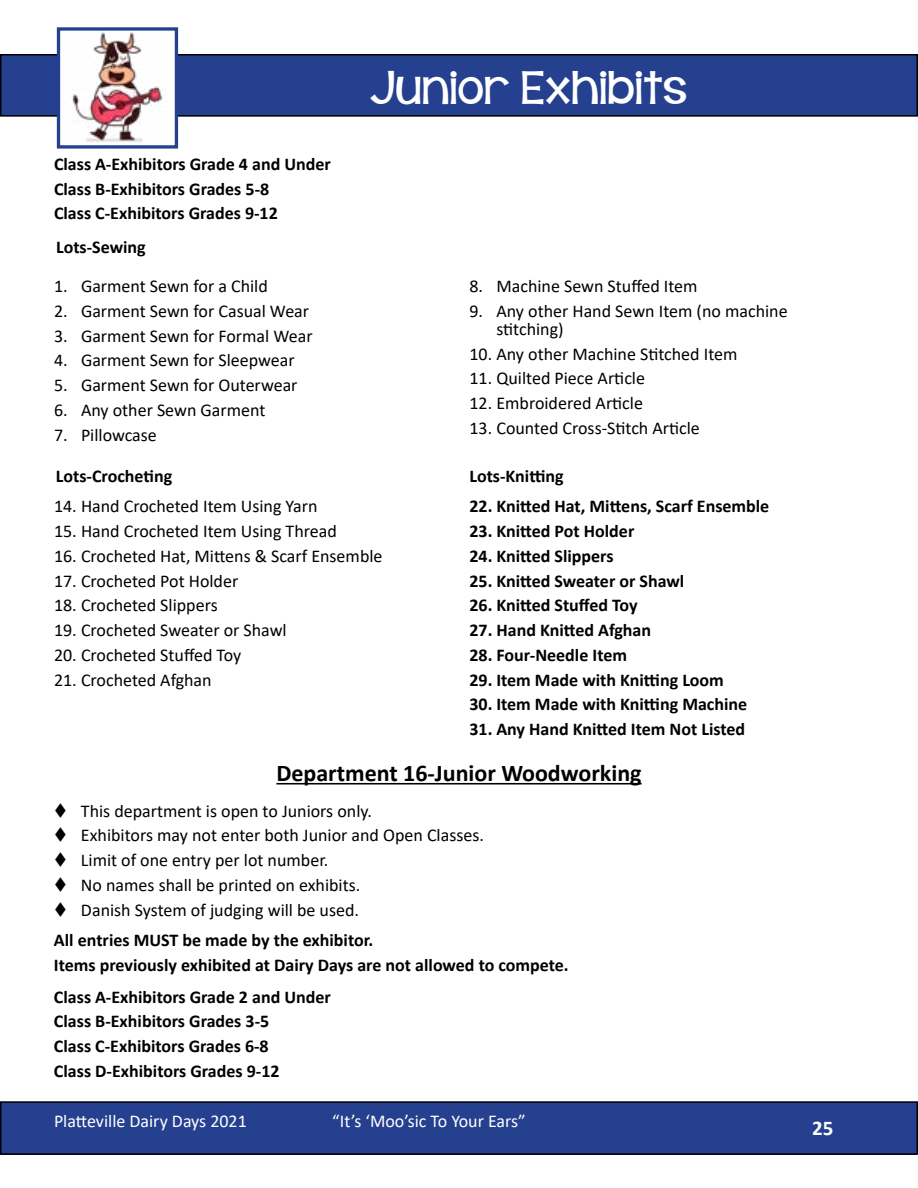
<style>
.page{position:relative;width:918px;height:1188px;background:#fff}
.page>*{position:absolute;margin:0;border:0;box-sizing:border-box;transform-origin:0 0}
.t1{font:45px "KG Behind These Hazel Eyes";letter-spacing:.025em;color:#fff}
.t2{font:700 24px "Calibri";color:#000}
.t3{font:700 21px "Calibri";color:#fff}
.t4{font:18px/24.8px "Calibri";color:#000}
.t5{font:700 18px/24.8px "Calibri";color:#000}
.t6{font:18px "Calibri";color:#fff}
</style>
<div class="page">
<div style="left:1px;top:55px;width:916px;height:61px;background:#25408f"></div>
<div style="left:0;top:54px;width:918px;height:63px;border:2px solid #000"></div>
<div style="left:1px;top:1102px;width:916px;height:52px;background:#25408f"></div>
<div style="left:0;top:1101px;width:918px;height:54px;border:2px solid #000"></div>
<img style="left:61px;top:32px;width:113px;height:113px">
<div style="left:57px;top:27px;width:121px;height:122px;border:3px solid #25408f"></div>
<hr style="left:276px;top:783px;width:366px;height:2px;background:#000">
<p class="t5" style="left:54px;top:151px;width:279px">Class A-Exhibitors Grade 4 and Under<br>Class B-Exhibitors Grades 5-8<br>Class C-Exhibitors Grades 9-12</p>
<p class="t5" style="left:56px;top:235px;width:91px">Lots-Sewing</p>
<p class="t4" style="left:54px;top:273px;width:215px">1. Garment Sewn for a Child</p>
<p class="t4" style="left:54px;top:298px;width:257px">2. Garment Sewn for Casual Wear</p>
<p class="t4" style="left:54px;top:323px;width:260px">3. Garment Sewn for Formal Wear</p>
<p class="t4" style="left:54px;top:348px;width:242px">4. Garment Sewn for Sleepwear</p>
<p class="t4" style="left:54px;top:372px;width:245px">5. Garment Sewn for Outerwear</p>
<p class="t4" style="left:54px;top:397px;width:213px">6. Any other Sewn Garment</p>
<p class="t4" style="left:54px;top:422px;width:104px">7. Pillowcase</p>
<h1 class="t1" style="left:370px;top:63px;width:318px">Junior Exhibits</h1>
<p class="t4" style="left:469px;top:273px;width:230px">8. Machine Sewn Stuffed Item</p>
<p class="t4" style="left:496px;top:301px;width:293px;line-height:18px;text-indent:-27px">9. Any other Hand Sewn Item (no machine stitching)</p>
<p class="t4" style="left:469px;top:341px;width:270px">10. Any other Machine Stitched Item</p>
<p class="t4" style="left:469px;top:366px;width:177px">11. Quilted Piece Article</p>
<p class="t4" style="left:469px;top:390px;width:175px">12. Embroidered Article</p>
<p class="t4" style="left:469px;top:415px;width:232px">13. Counted Cross-Stitch Article</p>
<p class="t5" style="left:56px;top:463px;width:118px">Lots-Crocheting</p>
<p class="t4" style="left:54px;top:494px;width:265px">14. Hand Crocheted Item Using Yarn</p>
<p class="t4" style="left:54px;top:518px;width:284px">15. Hand Crocheted Item Using Thread</p>
<p class="t4" style="left:54px;top:543px;width:330px">16. Crocheted Hat, Mittens &amp; Scarf Ensemble</p>
<p class="t4" style="left:54px;top:568px;width:186px">17. Crocheted Pot Holder</p>
<p class="t4" style="left:54px;top:593px;width:165px">18. Crocheted Slippers</p>
<p class="t4" style="left:54px;top:617px;width:234px">19. Crocheted Sweater or Shawl</p>
<p class="t4" style="left:54px;top:642px;width:189px">20. Crocheted Stuffed Toy</p>
<p class="t4" style="left:54px;top:667px;width:159px">21. Crocheted Afghan</p>
<p class="t5" style="left:469px;top:463px;width:96px">Lots-Knitting</p>
<p class="t5" style="left:469px;top:494px;width:301px">22. Knitted Hat, Mittens, Scarf Ensemble</p>
<p class="t5" style="left:469px;top:519px;width:166px">23. Knitted Pot Holder</p>
<p class="t5" style="left:469px;top:543px;width:146px">24. Knitted Slippers</p>
<p class="t5" style="left:469px;top:568px;width:216px">25. Knitted Sweater or Shawl</p>
<p class="t5" style="left:469px;top:593px;width:170px">26. Knitted Stuffed Toy</p>
<p class="t5" style="left:469px;top:618px;width:183px">27. Hand Knitted Afghan</p>
<p class="t5" style="left:469px;top:642px;width:159px">28. Four-Needle Item</p>
<p class="t5" style="left:469px;top:667px;width:256px">29. Item Made with Knitting Loom</p>
<p class="t5" style="left:469px;top:692px;width:279px">30. Item Made with Knitting Machine</p>
<p class="t5" style="left:469px;top:717px;width:277px">31. Any Hand Knitted Item Not Listed</p>
<h2 class="t2" style="left:276px;top:756px;width:367px">Department 16-Junior Woodworking</h2>
<p class="t4" style="left:81px;top:798px;width:404px">This department is open to Juniors only.<br>Exhibitors may not enter both Junior and Open Classes.<br>Limit of one entry per lot number.<br>No names shall be printed on exhibits.<br>Danish System of judging will be used.</p>
<p class="t5" style="left:54px;top:928px;width:516px">All entries MUST be made by the exhibitor.<br>Items previously exhibited at Dairy Days are not allowed to compete.</p>
<p class="t5" style="left:54px;top:984px;width:279px">Class A-Exhibitors Grade 2 and Under<br>Class B-Exhibitors Grades 3-5<br>Class C-Exhibitors Grades 6-8<br>Class D-Exhibitors Grades 9-12</p>
<p class="t6" style="left:54px;top:1108px;width:194px">Platteville Dairy Days 2021</p>
<p class="t6" style="left:332px;top:1108px;width:195px">“It’s ‘Moo’sic To Your Ears”</p>
<p class="t3" style="left:812px;top:1113px;width:23px">25</p>
</div>
